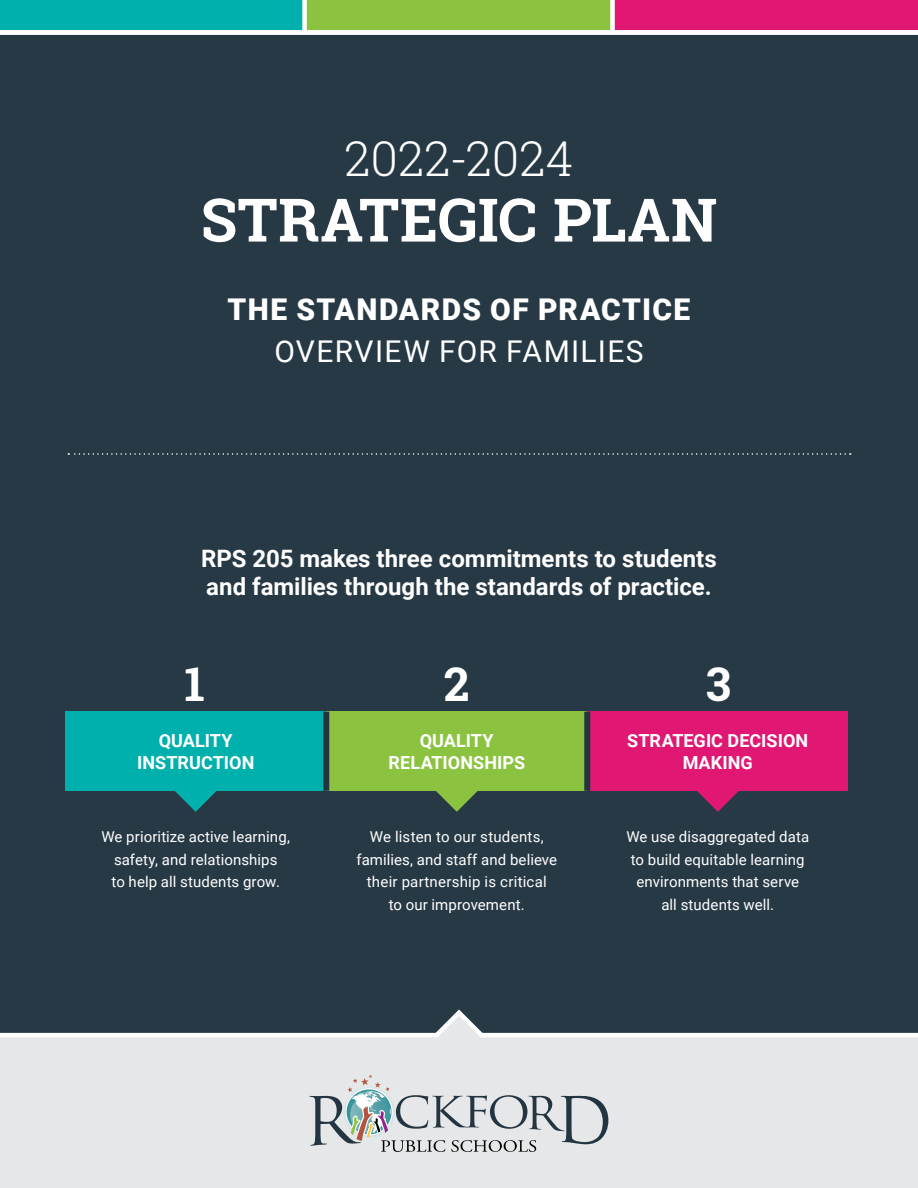
<style>
.page{position:relative;width:918px;height:1188px;background:#273945}
.page>*{position:absolute;margin:0;border:0;box-sizing:border-box;transform-origin:0 0}
.t1{font:700 60px "Roboto Slab";letter-spacing:.005em;color:#fff}
.t2{font:300 48px "Roboto Slab";letter-spacing:.005em;color:#fff}
.t3{font:700 46.5px "Roboto Slab";color:#fff}
.t4{font:900 30px "Roboto";letter-spacing:.045em;color:#fff}
.t5{font:30px "Roboto";letter-spacing:.04em;color:#fff}
.t6{font:700 24px/28.5px "Roboto";color:#fff}
.t7{font:700 18px/22.5px "Roboto";letter-spacing:.005em;color:#fff;text-align:center}
.t8{font:15px/22.5px "Roboto";letter-spacing:.005em;color:#fff;text-align:center}
</style>
<div class="page">
<div style="left:0;top:0;width:306px;height:32px;background:#00b0ad"></div>
<div style="left:306px;top:0;width:306px;height:32px;background:#8bc341"></div>
<div style="left:612px;top:0;width:306px;height:32px;background:#e01874"></div>
<div style="left:0;top:1034px;width:918px;height:154px;background:#e6e7e8"></div>
<svg style="left:309px;top:1075px;width:300px;height:77px"></svg>
<svg style="left:68px;top:453px;width:783px;height:2px"></svg>
<svg style="left:0;top:1009px;width:918px;height:28px"></svg>
<svg style="left:175px;top:791px;width:42px;height:21px"></svg>
<svg style="left:436px;top:791px;width:42px;height:21px"></svg>
<svg style="left:697px;top:791px;width:42px;height:21px"></svg>
<div style="left:65px;top:712px;width:261px;height:79px;background:#00b0ad"></div>
<div style="left:326px;top:712px;width:261px;height:79px;background:#8bc341"></div>
<div style="left:587px;top:712px;width:261px;height:79px;background:#e01874"></div>
<div style="left:323px;top:712px;width:6px;height:79px;background:#223540"></div>
<div style="left:584px;top:712px;width:6px;height:79px;background:#223540"></div>
<div style="left:0;top:30px;width:918px;height:5px;background:#fff"></div>
<div style="left:302px;top:0;width:5px;height:31px;background:#fff"></div>
<div style="left:610px;top:0;width:5px;height:31px;background:#fff"></div>
<h2 class="t2" style="left:345px;top:125px;width:230px">2022-2024</h2>
<h1 class="t1" style="left:201px;top:179px;width:518px">STRATEGIC PLAN</h1>
<h3 class="t4" style="left:228px;top:289px;width:464px">THE STANDARDS OF PRACTICE</h3>
<h3 class="t5" style="left:275px;top:331px;width:371px">OVERVIEW FOR FAMILIES</h3>
<h3 class="t6" style="left:201px;top:543px;width:517px">RPS 205 makes three commitments to students and families through the standards of practice.</h3>
<h3 class="t3" style="left:184px;top:652px;width:22px">1</h3>
<h3 class="t3" style="left:444px;top:652px;width:27px">2</h3>
<h3 class="t3" style="left:706px;top:652px;width:27px">3</h3>
<p class="t7" style="left:137px;top:728px;width:119px">QUALITY<br>INSTRUCTION</p>
<p class="t7" style="left:388px;top:728px;width:138px">QUALITY<br>RELATIONSHIPS</p>
<p class="t7" style="left:627px;top:728px;width:182px">STRATEGIC DECISION<br>MAKING</p>
<p class="t8" style="left:102px;top:825px;width:190px">We prioritize active learning, safety, and relationships<br>to help all students grow.</p>
<p class="t8" style="left:357px;top:825px;width:202px">We listen to our students, families, and staff and believe their partnership is critical<br>to our improvement.</p>
<p class="t8" style="left:626px;top:825px;width:184px">We use disaggregated data to build equitable learning environments that serve<br>all students well.</p>
</div>
